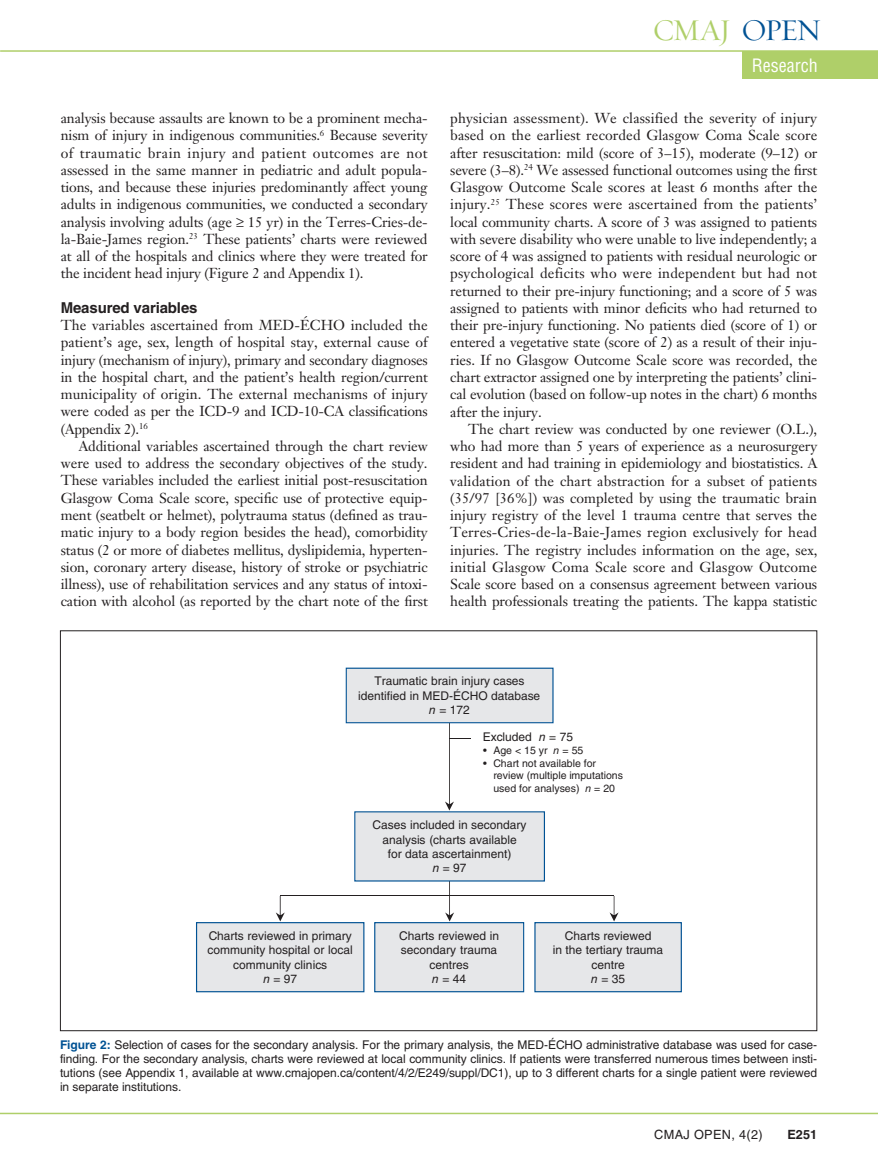
<style>
.page{position:relative;width:878px;height:1175px;background:#fff}
.page>*{position:absolute;margin:0;border:0;box-sizing:border-box;transform-origin:0 0}
.t1{font:30.75px "Requiem Display HTF Roman";letter-spacing:-.08em;color:#afcf69}
.t2{font:condensed 18px "Helvetica LT Std";color:#fff}
.t3{font:700 15px "Helvetica LT Std";letter-spacing:-.01em;color:#231f20}
.t4{font:14.25px/17.2px "Janson Text LT Std";letter-spacing:-.01em;color:#231f20;text-align:justify}
.t5{font:12.75px "Helvetica LT Std";letter-spacing:.025em;color:#231f20}
.t6{font:700 12.75px "Helvetica LT Std";color:#231f20}
.t7{font:12px/14.4px "Helvetica LT Std";color:#231f20;text-align:center}
.t8{font:10.5px/12.6px "Helvetica LT Std";color:#231f20}
.s1{color:#005294}
.s2{font-style:italic}
.s3{font-weight:700;color:#005294}
</style>
<div class="page">
<hr style="left:0;top:1112px;width:878px;height:2px;background:#afcf69">
<div style="left:742px;top:51px;width:136px;height:27px;background:#afcf69"></div>
<hr style="left:0;top:50px;width:878px;height:2px;background:#afcf69">
<svg style="left:196px;top:667px;width:486px;height:325px"></svg>
<h1 class="t1" style="left:652px;top:12px;width:170px">CMAJ <span class="s1">OPEN</span></h1>
<p class="t4" style="left:61px;top:109px;width:368px">analysis because assaults are known to be a prominent mecha&shy;nism of injury in indigenous communities.<sup>6</sup> Because severity of traumatic brain injury and patient outcomes are not assessed in the same manner in pediatric and adult popula&shy;tions, and because these injuries predominantly affect young adults in indigenous communities, we conducted a secondary analysis involving adults (age ≥ 15 yr) in the Terres-Cries-de&shy;la-Baie-James region.<sup>23</sup> These patients’ charts were reviewed at all of the hospitals and clinics where they were treated for the incident head injury (Figure 2 and Appendix 1).</p>
<p class="t3" style="left:61px;top:298px;width:138px">Measured variables</p>
<p class="t4" style="left:61px;top:316px;width:368px">The variables ascertained from MED-ÉCHO included the patient’s age, sex, length of hospital stay, external cause of injury (mechanism of injury), primary and secondary diagnoses in the hospital chart, and the patient’s health region/current municipality of origin. The external mechanisms of injury were coded as per the ICD-9 and ICD-10-CA classifications (Appendix 2).<sup>16</sup></p>
<p class="t4" style="left:61px;top:437px;width:368px;text-indent:18px">Additional variables ascertained through the chart review were used to address the secondary objectives of the study.<br>These variables included the earliest initial post-resuscitation Glasgow Coma Scale score, specific use of protective equip&shy;ment (seatbelt or helmet), polytrauma status (defined as trau&shy;matic injury to a body region besides the head), comorbidity status (2 or more of diabetes mellitus, dyslipidemia, hyperten&shy;sion, coronary artery disease, history of stroke or psychiatric illness), use of rehabilitation services and any status of intoxi&shy;cation with alcohol (as reported by the chart note of the first</p>
<p class="t2" style="left:752px;top:54px;width:67px">Research</p>
<p class="t4" style="left:450px;top:109px;width:368px">physician assessment). We classified the severity of injury based on the earliest recorded Glasgow Coma Scale score after resuscitation: mild (score of 3–15), moderate (9–12) or severe (3–8).<sup>24</sup> We assessed functional outcomes using the first Glasgow Outcome Scale scores at least 6 months after the injury.<sup>25</sup> These scores were ascertained from the patients’ local community charts. A score of 3 was assigned to patients with severe disability who were unable to live independently; a score of 4 was assigned to patients with residual neurologic or psychological deficits who were independent but had not returned to their pre-injury functioning; and a score of 5 was assigned to patients with minor deficits who had returned to their pre-injury functioning. No patients died (score of 1) or entered a vegetative state (score of 2) as a result of their inju&shy;ries. If no Glasgow Outcome Scale score was recorded, the chart extractor assigned one by interpreting the patients’ clini&shy;cal evolution (based on follow-up notes in the chart) 6 months after the injury.</p>
<p class="t4" style="left:450px;top:420px;width:369px;text-indent:18px">The chart review was conducted by one reviewer (O.L.), who had more than 5 years of experience as a neurosurgery resident and had training in epidemiology and biostatistics. A validation of the chart abstraction for a subset of patients (35/97 [36%]) was completed by using the traumatic brain injury registry of the level 1 trauma centre that serves the Terres-Cries-de-la-Baie-James region exclusively for head injuries. The registry includes information on the age, sex, initial Glasgow Coma Scale score and Glasgow Outcome Scale score based on a consensus agreement between various health professionals treating the patients. The kappa statistic</p>
<p class="t7" style="left:358px;top:674px;width:183px">Traumatic brain injury cases identified in MED-ÉCHO database <span class="s2">n</span> = 172</p>
<p class="t7" style="left:482px;top:730px;width:92px">Excluded <span class="s2">n</span> = 75</p>
<p class="t8" style="left:483px;top:744px;width:102px">• Age &lt; 15 yr <span class="s2">n</span> = 55</p>
<p class="t8" style="left:493px;top:757px;width:131px;text-indent:-10px">• Chart not available for review (multiple imputations used for analyses) <span class="s2">n</span> = 20</p>
<p class="t7" style="left:372px;top:817px;width:155px">Cases included in secondary analysis (charts available<br>for data ascertainment)<br><span class="s2">n</span> = 97</p>
<p class="t7" style="left:207px;top:928px;width:147px">Charts reviewed in primary community hospital or local community clinics<br><span class="s2">n</span> = 97</p>
<p class="t7" style="left:399px;top:928px;width:101px">Charts reviewed in secondary trauma centres<br><span class="s2">n</span> = 44</p>
<p class="t7" style="left:553px;top:928px;width:112px">Charts reviewed<br>in the tertiary trauma centre<br><span class="s2">n</span> = 35</p>
<p class="t7" style="left:60px;top:1037px;width:758px;text-align:justify"><span class="s3">Figure 2:</span> Selection of cases for the secondary analysis. For the primary analysis, the MED-ÉCHO administrative database was used for case&shy;finding. For the secondary analysis, charts were reviewed at local community clinics. If patients were transferred numerous times between insti&shy;tutions (see Appendix 1, available at www.cmajopen.ca/content/4/2/E249/suppl/DC1), up to 3 different charts for a single patient were reviewed in separate institutions.</p>
<p class="t5" style="left:654px;top:1127px;width:110px">CMAJ OPEN, 4(2)</p>
<p class="t6" style="left:787px;top:1126px;width:31px">E251</p>
</div>
